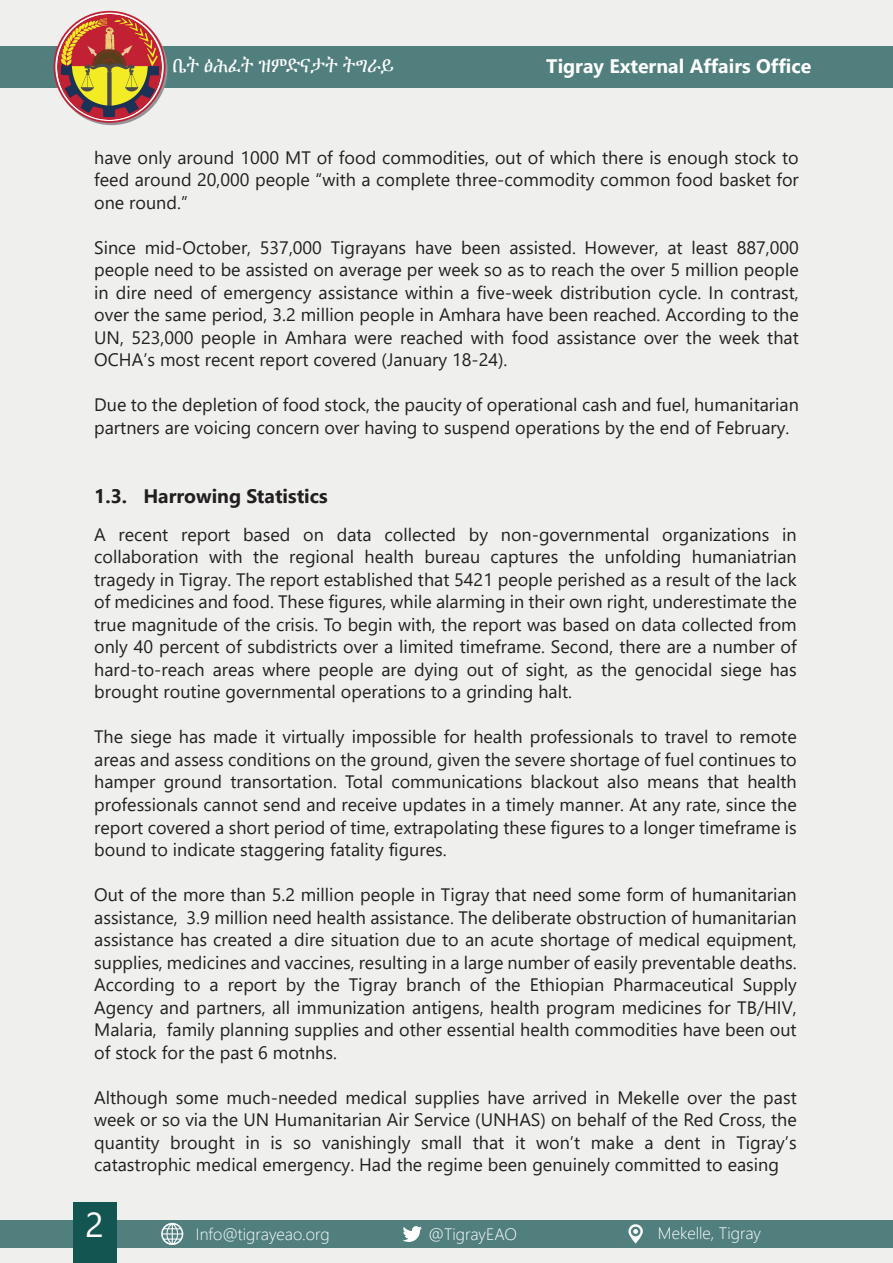
<style>
.page{position:relative;width:893px;height:1263px;background:#eff0ee}
.page>*{position:absolute;margin:0;border:0;box-sizing:border-box;transform-origin:0 0}
.t1{font:34.5px "Segoe UI";color:#fff}
.t2{font:21px "Nyala";color:#fff}
.t3{font:700 19.5px "Segoe UI";color:#fff}
.t4{font:700 19.5px "Segoe UI";color:#231f20}
.t5{font:18px/22.5px "Segoe UI";color:#231f20;text-align:justify}
.t6{font:300 16.5px "Segoe UI";color:#fff}
</style>
<div class="page">
<div style="left:0;top:47px;width:893px;height:41px;background:#507f7d"></div>
<img style="left:57px;top:15px;width:105px;height:104px">
<div style="left:0;top:1220px;width:893px;height:28px;background:#507f7d"></div>
<svg style="left:161px;top:1223px;width:22px;height:22px"></svg>
<svg style="left:628px;top:1224px;width:15px;height:19px"></svg>
<svg style="left:403px;top:1226px;width:19px;height:16px"></svg>
<div style="left:73px;top:1202px;width:43px;height:61px;background:#135551"></div>
<p class="t2" style="left:173px;top:53px;width:223px">ቤት ፅሕፈት ዝምድናታት ትግራይ</p>
<p class="t3" style="left:546px;top:48px;width:267px">Tigray External Affairs Office</p>
<p class="t5" style="left:94px;top:145px;width:706px">have only around 1000 MT of food commodities, out of which there is enough stock to feed around 20,000 people “with a complete three-commodity common food basket for one round.”</p>
<p class="t5" style="left:94px;top:235px;width:706px">Since mid-October, 537,000 Tigrayans have been assisted. However, at least 887,000 people need to be assisted on average per week so as to reach the over 5 million people in dire need of emergency assistance within a five-week distribution cycle. In contrast, over the same period, 3.2 million people in Amhara have been reached. According to the UN, 523,000 people in Amhara were reached with food assistance over the week that OCHA’s most recent report covered (January 18-24).</p>
<p class="t5" style="left:94px;top:392px;width:706px">Due to the depletion of food stock, the paucity of operational cash and fuel, humanitarian partners are voicing concern over having to suspend operations by the end of February.</p>
<p class="t4" style="left:94px;top:477px;width:235px">1.3. Harrowing Statistics</p>
<p class="t5" style="left:94px;top:522px;width:704px">A recent report based on data collected by non-governmental organizations in collaboration with the regional health bureau captures the unfolding humaniatrian tragedy in Tigray. The report established that 5421 people perished as a result of the lack of medicines and food. These figures, while alarming in their own right, underestimate the true magnitude of the crisis. To begin with, the report was based on data collected from only 40 percent of subdistricts over a limited timeframe. Second, there are a number of hard-to-reach areas where people are dying out of sight, as the genocidal siege has brought routine governmental operations to a grinding halt.</p>
<p class="t5" style="left:94px;top:724px;width:704px">The siege has made it virtually impossible for health professionals to travel to remote areas and assess conditions on the ground, given the severe shortage of fuel continues to hamper ground transortation. Total communications blackout also means that health professionals cannot send and receive updates in a timely manner. At any rate, since the report covered a short period of time, extrapolating these figures to a longer timeframe is bound to indicate staggering fatality figures.</p>
<p class="t5" style="left:94px;top:882px;width:704px">Out of the more than 5.2 million people in Tigray that need some form of humanitarian assistance, 3.9 million need health assistance. The deliberate obstruction of humanitarian assistance has created a dire situation due to an acute shortage of medical equipment, supplies, medicines and vaccines, resulting in a large number of easily preventable deaths.<br>According to a report by the Tigray branch of the Ethiopian Pharmaceutical Supply Agency and partners, all immunization antigens, health program medicines for TB/HIV, Malaria, family planning supplies and other essential health commodities have been out of stock for the past 6 motnhs.</p>
<p class="t5" style="left:94px;top:1084px;width:704px">Although some much-needed medical supplies have arrived in Mekelle over the past week or so via the UN Humanitarian Air Service (UNHAS) on behalf of the Red Cross, the quantity brought in is so vanishingly small that it won’t make a dent in Tigray’s catastrophic medical emergency. Had the regime been genuinely committed to easing</p>
<h1 class="t1" style="left:85px;top:1192px;width:20px">2</h1>
<p class="t6" style="left:196px;top:1219px;width:135px">Info@tigrayeao.org</p>
<p class="t6" style="left:428px;top:1219px;width:90px">@TigrayEAO</p>
<p class="t6" style="left:658px;top:1217px;width:105px">Mekelle, Tigray</p>
</div>
